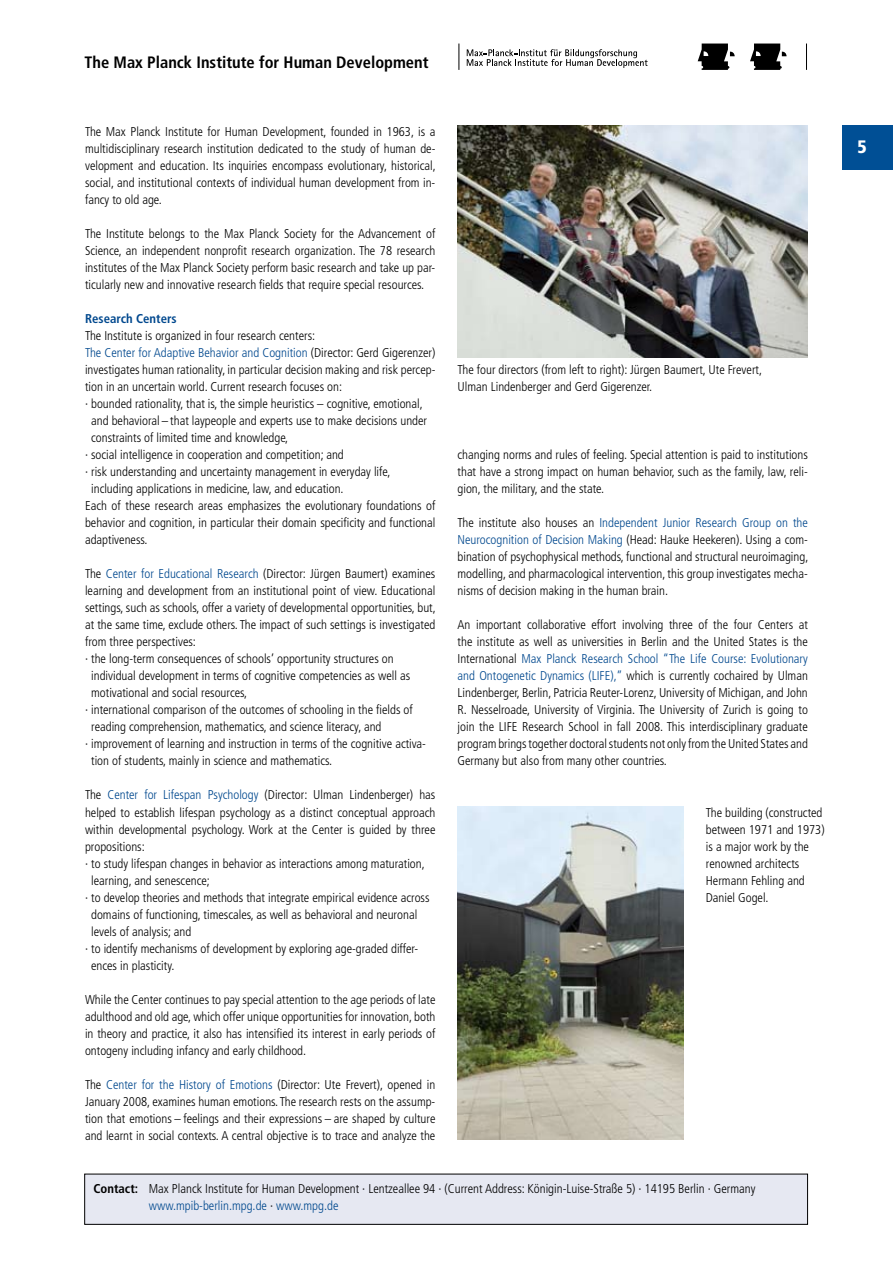
<style>
.page{position:relative;width:893px;height:1263px;background:#fff}
.page>*{position:absolute;margin:0;border:0;box-sizing:border-box;transform-origin:0 0}
.t1{font:900 condensed 18px "Frutiger";color:#fff}
.t2{font:700 condensed 16.5px "Frutiger";color:#000}
.t3{font:300 condensed 12.75px/17px "Frutiger";color:#000;text-align:justify}
.t4{font:300 condensed 12.75px "Frutiger";color:#00488e}
.t5{font:700 condensed 12.75px "Frutiger";color:#00488e}
.s1{color:#000}
.s2{color:#00488e}
.s3{font-weight:700}
</style>
<div class="page">
<div style="left:843px;top:126px;width:50px;height:44px;background:#004f95"></div>
<svg style="left:459px;top:44px;width:1px;height:26px"></svg>
<svg style="left:806px;top:44px;width:1px;height:26px"></svg>
<svg style="left:698px;top:44px;width:37px;height:26px"></svg>
<svg style="left:750px;top:44px;width:36px;height:26px"></svg>
<svg style="left:467px;top:49px;width:181px;height:19px"></svg>
<img style="left:458px;top:126px;width:350px;height:231px">
<img style="left:458px;top:806px;width:226px;height:334px">
<div style="left:85px;top:1174px;width:722px;height:50px;background:#e6e8f2"></div>
<div style="left:84px;top:1174px;width:724px;height:51px;border:1px solid #000"></div>
<p class="t2" style="left:85px;top:53px;width:345px">The Max Planck Institute for Human Development</p>
<p class="t3" style="left:85px;top:123px;width:352px">The Max Planck Institute for Human Development, founded in 1963, is a multidisciplinary research institution dedicated to the study of human de&shy;velopment and education. Its inquiries encompass evolutionary, historical, social, and institutional contexts of individual human development from in&shy;fancy to old age.</p>
<p class="t3" style="left:85px;top:225px;width:352px">The Institute belongs to the Max Planck Society for the Advancement of Science, an independent nonprofit research organization. The 78 research institutes of the Max Planck Society perform basic research and take up par&shy;ticularly new and innovative research fields that require special resources.</p>
<p class="t5" style="left:85px;top:311px;width:93px">Research Centers</p>
<p class="t3" style="left:85px;top:327px;width:232px">The Institute is organized in four research centers:</p>
<p class="t4" style="left:85px;top:346px;width:352px">The Center for Adaptive Behavior and Cognition <span class="s1">(Director: Gerd Gigerenzer)</span></p>
<p class="t3" style="left:85px;top:361px;width:352px">investigates human rationality, in particular decision making and risk percep-</p>
<p class="t3" style="left:85px;top:378px;width:259px">tion in an uncertain world. Current research focuses on:</p>
<p class="t3" style="left:85px;top:395px;width:339px">· bounded rationality, that is, the simple heuristics – cognitive, emotional,</p>
<p class="t3" style="left:91px;top:413px;width:337px">and behavioral – that laypeople and experts use to make decisions under</p>
<p class="t3" style="left:91px;top:430px;width:199px">constraints of limited time and knowledge,</p>
<p class="t3" style="left:85px;top:447px;width:260px">· social intelligence in cooperation and competition; and</p>
<p class="t3" style="left:85px;top:464px;width:307px">· risk understanding and uncertainty management in everyday life,</p>
<p class="t3" style="left:91px;top:481px;width:254px">including applications in medicine, law, and education.</p>
<p class="t3" style="left:85px;top:498px;width:352px">Each of these research areas emphasizes the evolutionary foundations of</p>
<p class="t3" style="left:85px;top:515px;width:352px">behavior and cognition, in particular their domain specificity and functional</p>
<p class="t3" style="left:85px;top:532px;width:64px">adaptiveness.</p>
<p class="t3" style="left:85px;top:566px;width:352px">The <span class="s2">Center for Educational Research</span> (Director: Jürgen Baumert) examines</p>
<p class="t3" style="left:85px;top:583px;width:352px">learning and development from an institutional point of view. Educational</p>
<p class="t3" style="left:85px;top:600px;width:352px">settings, such as schools, offer a variety of developmental opportunities, but,</p>
<p class="t3" style="left:85px;top:617px;width:352px">at the same time, exclude others. The impact of such settings is investigated</p>
<p class="t3" style="left:85px;top:634px;width:113px">from three perspectives:</p>
<p class="t3" style="left:85px;top:651px;width:310px">· the long-term consequences of schools’ opportunity structures on</p>
<p class="t3" style="left:91px;top:668px;width:321px">individual development in terms of cognitive competencies as well as</p>
<p class="t3" style="left:91px;top:685px;width:158px">motivational and social resources,</p>
<p class="t3" style="left:85px;top:702px;width:329px">· international comparison of the outcomes of schooling in the fields of</p>
<p class="t3" style="left:91px;top:719px;width:292px">reading comprehension, mathematics, and science literacy, and</p>
<p class="t3" style="left:85px;top:736px;width:343px">· improvement of learning and instruction in terms of the cognitive activa-</p>
<p class="t3" style="left:91px;top:753px;width:243px">tion of students, mainly in science and mathematics.</p>
<p class="t3" style="left:85px;top:787px;width:352px">The <span class="s2">Center for Lifespan Psychology</span> (Director: Ulman Lindenberger) has</p>
<p class="t3" style="left:85px;top:804px;width:352px">helped to establish lifespan psychology as a distinct conceptual approach</p>
<p class="t3" style="left:85px;top:821px;width:352px">within developmental psychology. Work at the Center is guided by three</p>
<p class="t3" style="left:85px;top:838px;width:61px">propositions:</p>
<p class="t3" style="left:85px;top:855px;width:341px">· to study lifespan changes in behavior as interactions among maturation,</p>
<p class="t3" style="left:91px;top:872px;width:120px">learning, and senescence;</p>
<p class="t3" style="left:85px;top:889px;width:346px">· to develop theories and methods that integrate empirical evidence across</p>
<p class="t3" style="left:91px;top:906px;width:328px">domains of functioning, timescales, as well as behavioral and neuronal</p>
<p class="t3" style="left:91px;top:923px;width:102px">levels of analysis; and</p>
<p class="t3" style="left:85px;top:940px;width:335px">· to identify mechanisms of development by exploring age-graded differ-</p>
<p class="t3" style="left:91px;top:957px;width:85px">ences in plasticity.</p>
<p class="t3" style="left:85px;top:991px;width:352px">While the Center continues to pay special attention to the age periods of late adulthood and old age, which offer unique opportunities for innovation, both in theory and practice, it also has intensified its interest in early periods of ontogeny including infancy and early childhood.</p>
<p class="t3" style="left:85px;top:1076px;width:352px">The <span class="s2">Center for the History of Emotions</span> (Director: Ute Frevert), opened in January 2008, examines human emotions. The research rests on the assump&shy;tion that emotions – feelings and their expressions – are shaped by culture and learnt in social contexts. A central objective is to trace and analyze the</p>
<p class="t3" style="left:458px;top:362px;width:306px">The four directors (from left to right): Jürgen Baumert, Ute Frevert,<br>Ulman Lindenberger and Gerd Gigerenzer.</p>
<p class="t3" style="left:458px;top:447px;width:352px">changing norms and rules of feeling. Special attention is paid to institutions that have a strong impact on human behavior, such as the family, law, reli&shy;gion, the military, and the state.</p>
<p class="t3" style="left:458px;top:515px;width:352px">The institute also houses an <span class="s2">Independent Junior Research Group on the Neurocognition of Decision Making</span> (Head: Hauke Heekeren). Using a com&shy;bination of psychophysical methods, functional and structural neuroimaging, modelling, and pharmacological intervention, this group investigates mecha&shy;nisms of decision making in the human brain.</p>
<p class="t3" style="left:458px;top:617px;width:352px">An important collaborative effort involving three of the four Centers at the institute as well as universities in Berlin and the United States is the International <span class="s2">Max Planck Research School “The Life Course: Evolutionary and Ontogenetic Dynamics (LIFE),”</span> which is currently cochaired by Ulman Lindenberger, Berlin, Patricia Reuter-Lorenz, University of Michigan, and John R. Nesselroade, University of Virginia. The University of Zurich is going to join the LIFE Research School in fall 2008. This interdisciplinary graduate program brings together doctoral students not only from the United States and Germany but also from many other countries.</p>
<p class="t3" style="left:706px;top:804px;width:120px;text-align:left">The building (constructed between 1971 and 1973) is a major work by the renowned architects<br>Hermann Fehling and<br>Daniel Gogel.</p>
<p class="t3" style="left:149px;top:1180px;width:608px;text-indent:-55px"><span class="s3">Contact:</span> Max Planck Institute for Human Development · Lentzeallee 94 · (Current Address: Königin-Luise-Straße 5) · 14195 Berlin · Germany <span class="s2">www.mpib-berlin.mpg.de</span> · <span class="s2">www.mpg.de</span></p>
<h1 class="t1" style="left:857px;top:136px;width:11px">5</h1>
</div>
